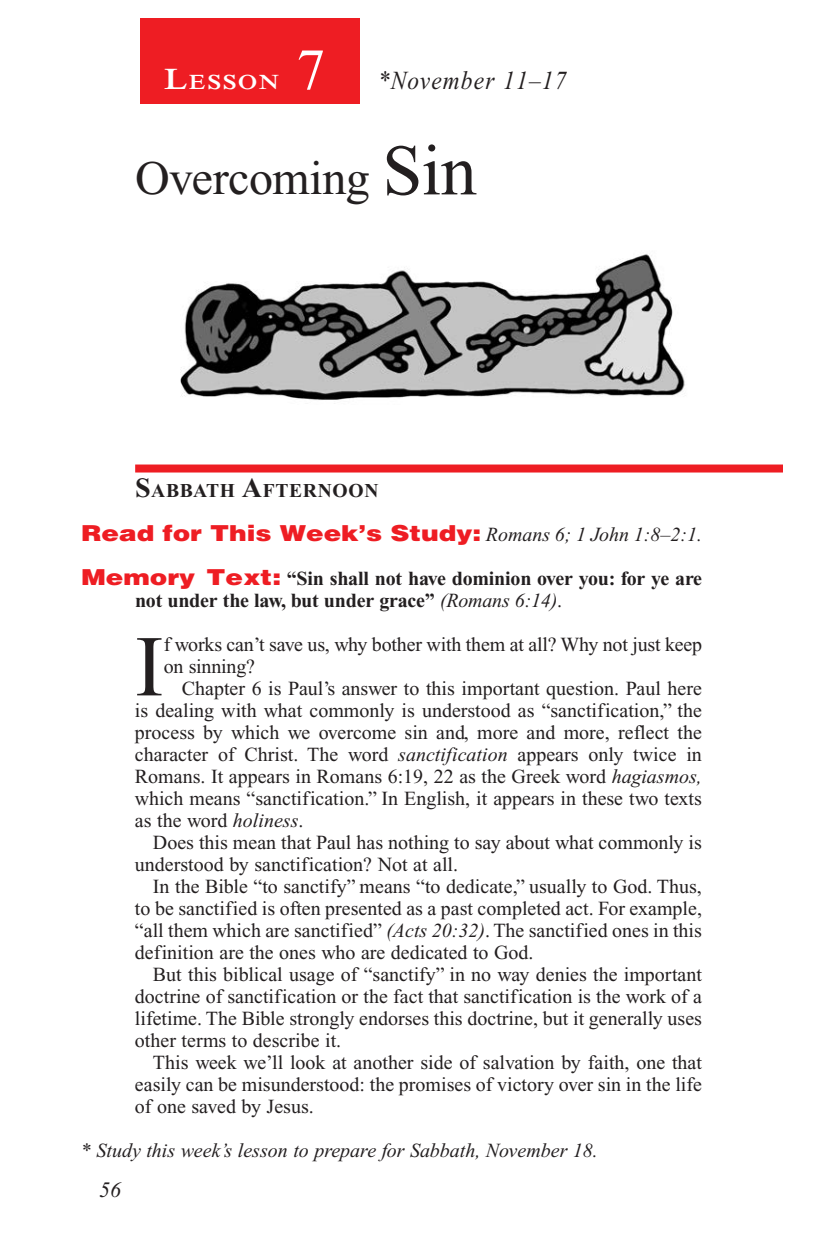
<style>
.page{position:relative;width:819px;height:1260px;background:#fff}
.page>*{position:absolute;margin:0;border:0;box-sizing:border-box;transform-origin:0 0}
.Body_Drop_Cap{font:86.4px "Times New Roman PS Std";color:#231f20}
.Lesson_Number{font:58px "Times New Roman PS Std";color:#fff}
.Lesson_Head_SA{font:48px "Times New Roman PS Std";color:#231f20}
.Lesson_Dates{font:italic 26px "Times New Roman PS Std";letter-spacing:.05em;color:#231f20;scale:.9 1}
.Question{font:900 22px "Helvetica LT Std";color:#ee1d23;scale:1.2 1}
.t1{font:italic 22px "Times New Roman PS Std";color:#231f20}
.Lesson_Start_Head{font:600 21px "Times NRMT Std";letter-spacing:.07em;color:#fff;scale:1.1 1}
.Body{font:20px/22px "Times New Roman PS Std";color:#231f20;text-align:justify}
.Question-2{font:700 20px/22px "Times New Roman PS Std";letter-spacing:-.01em;color:#231f20}
.Body_Drop_Cap-2{font:20px/22px "Times New Roman PS Std";letter-spacing:-.01em;color:#231f20}
.Question-3{font:italic 20px "Times New Roman PS Std";color:#231f20}
.Sabbath_Afternoon_He{font:700 19.6px "Times New Roman PS Std";letter-spacing:.035em;color:#231f20}
.s1{font-size:30px}
.s2{font-size:72px}
.s3{font-size:28px}
.s4{font-family:"Times New Roman PS Std";font-weight:400;font-style:italic;font-size:20px;color:#231f20}
.s5{font-family:"Helvetica LT Std";font-weight:900;font-size:22px;color:#ee1d23}
.s6{font-weight:400;font-style:italic}
.s7{font-weight:400}
.s8{font-style:italic}
</style>
<div class="page">
<div style="left:135px;top:465px;width:648px;height:8px;background:#ee1d23"></div>
<div style="left:140px;top:18px;width:220px;height:86px;background:#ee1d23"></div>
<img style="left:180px;top:254px;width:505px;height:146px">
<p class="Lesson_Number" style="left:296px;top:38px;width:30px">7</p>
<p class="Lesson_Start_Head" style="left:164px;top:70px;width:106px"><span class="s1">L</span>ESSON</p>
<p class="Lesson_Dates" style="left:378px;top:66px;width:211px">*November 11–17</p>
<p class="Lesson_Head_SA" style="left:135px;top:152px;width:343px">Overcoming <span class="s2">Sin</span></p>
<p class="Sabbath_Afternoon_He" style="left:135px;top:480px;width:245px"><span class="s3">S</span>ABBATH <span class="s3">A</span>FTERNOON</p>
<p class="Question" style="left:81px;top:519px;width:519px">Read for This Week’s Study: <span class="s4">Romans 6; 1 John 1:8–2:1.</span></p>
<p class="Question-2" style="left:135px;top:568px;width:568px;text-indent:-54px"><span class="s5">Memory Text:</span> “Sin shall not have dominion over you: for ye are not under the law, but under grace” <span class="s6">(Romans 6:14)</span><span class="s7">.</span></p>
<p class="Body_Drop_Cap" style="left:135px;top:620px;width:30px">I</p>
<p class="Body_Drop_Cap-2" style="left:164px;top:634px;width:539px">f works can’t save us, why bother with them at all? Why not just keep on sinning?</p>
<p class="Body" style="left:135px;top:678px;width:569px;text-indent:47px">Chapter 6 is Paul’s answer to this important question. Paul here is dealing with what commonly is understood as “sanctification,” the process by which we overcome sin and, more and more, reflect the character of Christ. The word <span class="s8">sanctification</span> appears only twice in Romans. It appears in Romans 6:19, 22 as the Greek word <span class="s8">hagiasmos, </span>which means “sanctification.” In English, it appears in these two texts as the word <span class="s8">holiness</span>.</p>
<p class="Body" style="left:135px;top:832px;width:568px;text-indent:18px">Does this mean that Paul has nothing to say about what commonly is understood by sanctification? Not at all.</p>
<p class="Body" style="left:135px;top:876px;width:569px;text-indent:18px">In the Bible “to sanctify” means “to dedicate,” usually to God. Thus, to be sanctified is often presented as a past completed act. For example, “all them which are sanctified” <span class="s8">(Acts 20:32)</span>. The sanctified ones in this definition are the ones who are dedicated to God.</p>
<p class="Body" style="left:135px;top:964px;width:569px;text-indent:18px">But this biblical usage of “sanctify” in no way denies the important doctrine of sanctification or the fact that sanctification is the work of a lifetime. The Bible strongly endorses this doctrine, but it generally uses other terms to describe it.</p>
<p class="Body" style="left:135px;top:1052px;width:569px;text-indent:18px">This week we’ll look at another side of salvation by faith, one that easily can be misunderstood: the promises of victory over sin in the life of one saved by Jesus.</p>
<p class="Question-3" style="left:81px;top:1140px;width:518px">* Study this week’s lesson to prepare for Sabbath, November 18.</p>
<p class="t1" style="left:99px;top:1178px;width:23px">56</p>
</div>
